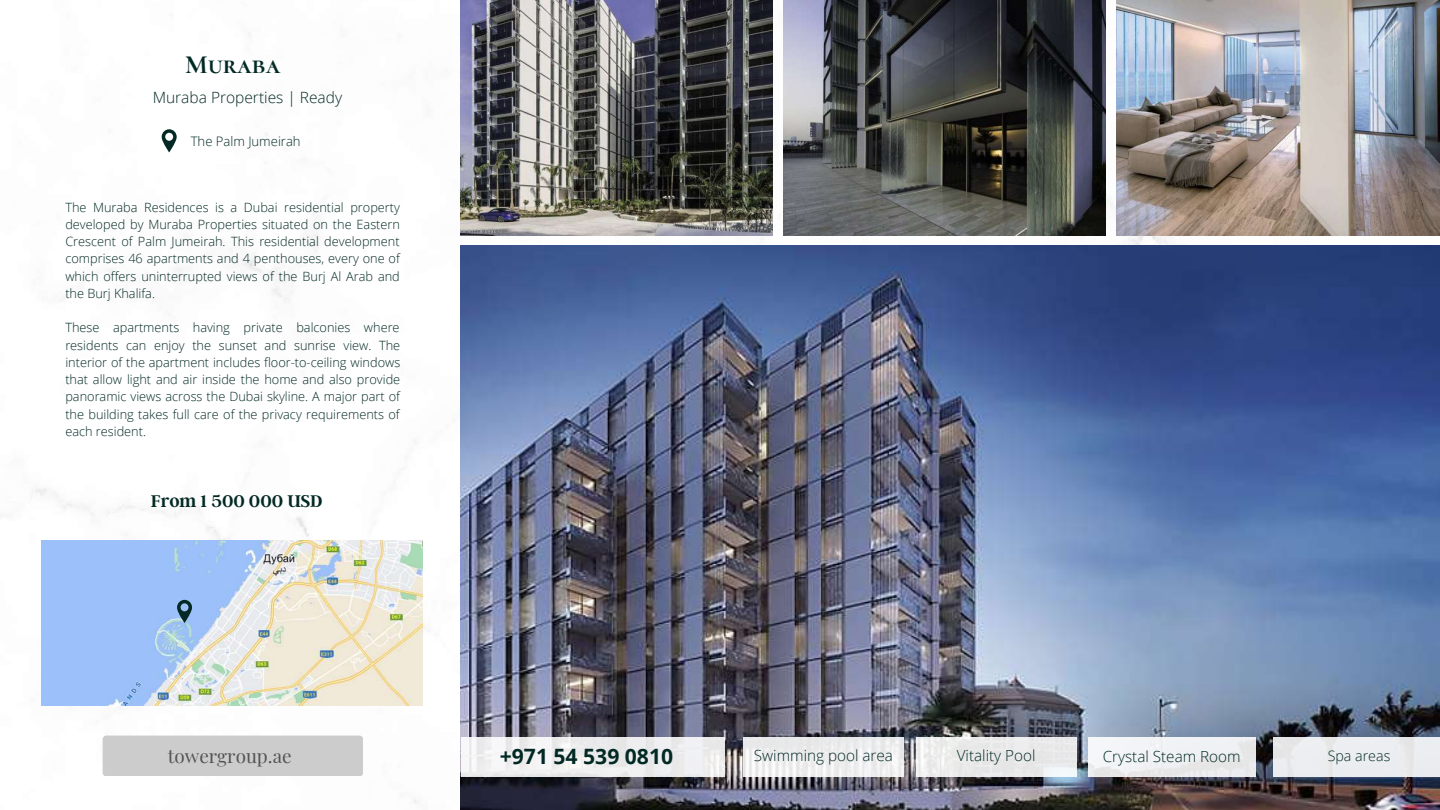
<style>
.page{position:relative;width:1440px;height:810px;background:#fff}
.page>*{position:absolute;margin:0;border:0;box-sizing:border-box;transform-origin:0 0}
.t1{font:700 26.4px "Cormorant SC";color:#022924}
.t2{font:700 21.1px "Open Sans";color:#022924}
.t3{font:18.9px "Playfair Display";color:#545454}
.t4{font:600 18.8px "Argent CF";color:#022924}
.t5{font:300 15.5px "Open Sans";color:#022924}
.t6{font:300 15.3px "Open Sans";color:#022924}
.t7{font:300 14.3px "Open Sans";color:#022924}
.t8{font:300 13.1px "Open Sans";color:#022924}
.t9{font:300 12.8px/17.2px "Open Sans";color:#022924;text-align:justify}
</style>
<div class="page">
<img style="left:461px;top:246px;width:979px;height:564px">
<img style="left:461px;top:0;width:312px;height:236px">
<img style="left:783px;top:0;width:323px;height:236px">
<img style="left:1116px;top:0;width:324px;height:236px">
<div style="left:461px;top:737px;width:264px;height:39px;background:#efeff0"></div>
<div style="left:743px;top:737px;width:161px;height:39px;background:linear-gradient(to right,#ededed,#eeeeef)"></div>
<svg style="left:916px;top:737px;width:160px;height:39px;fill:#eaeaea"></svg>
<div style="left:1088px;top:737px;width:167px;height:39px;background:linear-gradient(to right,#f3f5f7,#e9e9eb)"></div>
<div style="left:1273px;top:737px;width:167px;height:39px;background:#ebedf0"></div>
<div style="left:103px;top:736px;width:260px;height:40px;background:#ccc;border-radius:4px"></div>
<img style="left:41px;top:541px;width:381px;height:165px">
<svg style="left:177px;top:600px;width:15px;height:23px"></svg>
<svg style="left:162px;top:129px;width:15px;height:23px"></svg>
<h1 class="t1" style="left:185px;top:49px;width:97px">Muraba</h1>
<p class="t5" style="left:153px;top:87px;width:191px">Muraba Properties | Ready</p>
<p class="t8" style="left:191px;top:132px;width:111px">The Palm Jumeirah</p>
<p class="t9" style="left:65px;top:198px;width:336px">The Muraba Residences is a Dubai residential property developed by Muraba Properties situated on the Eastern Crescent of Palm Jumeirah. This residential development comprises 46 apartments and 4 penthouses, every one of which offers uninterrupted views of the Burj Al Arab and the Burj Khalifa.</p>
<p class="t9" style="left:65px;top:319px;width:336px">These apartments having private balconies where residents can enjoy the sunset and sunrise view. The interior of the apartment includes floor-to-ceiling windows that allow light and air inside the home and also provide panoramic views across the Dubai skyline. A major part of the building takes full care of the privacy requirements of each resident.</p>
<h3 class="t4" style="left:151px;top:489px;width:173px">From 1 500 000 USD</h3>
<h3 class="t3" style="left:168px;top:743px;width:125px">towergroup.ae</h3>
<h2 class="t2" style="left:500px;top:741px;width:175px">+971 54 539 0810</h2>
<p class="t6" style="left:754px;top:745px;width:141px">Swimming pool area</p>
<p class="t6" style="left:957px;top:745px;width:80px">Vitality Pool</p>
<p class="t6" style="left:1103px;top:746px;width:139px">Crystal Steam Room</p>
<p class="t7" style="left:1328px;top:746px;width:64px">Spa areas</p>
</div>
